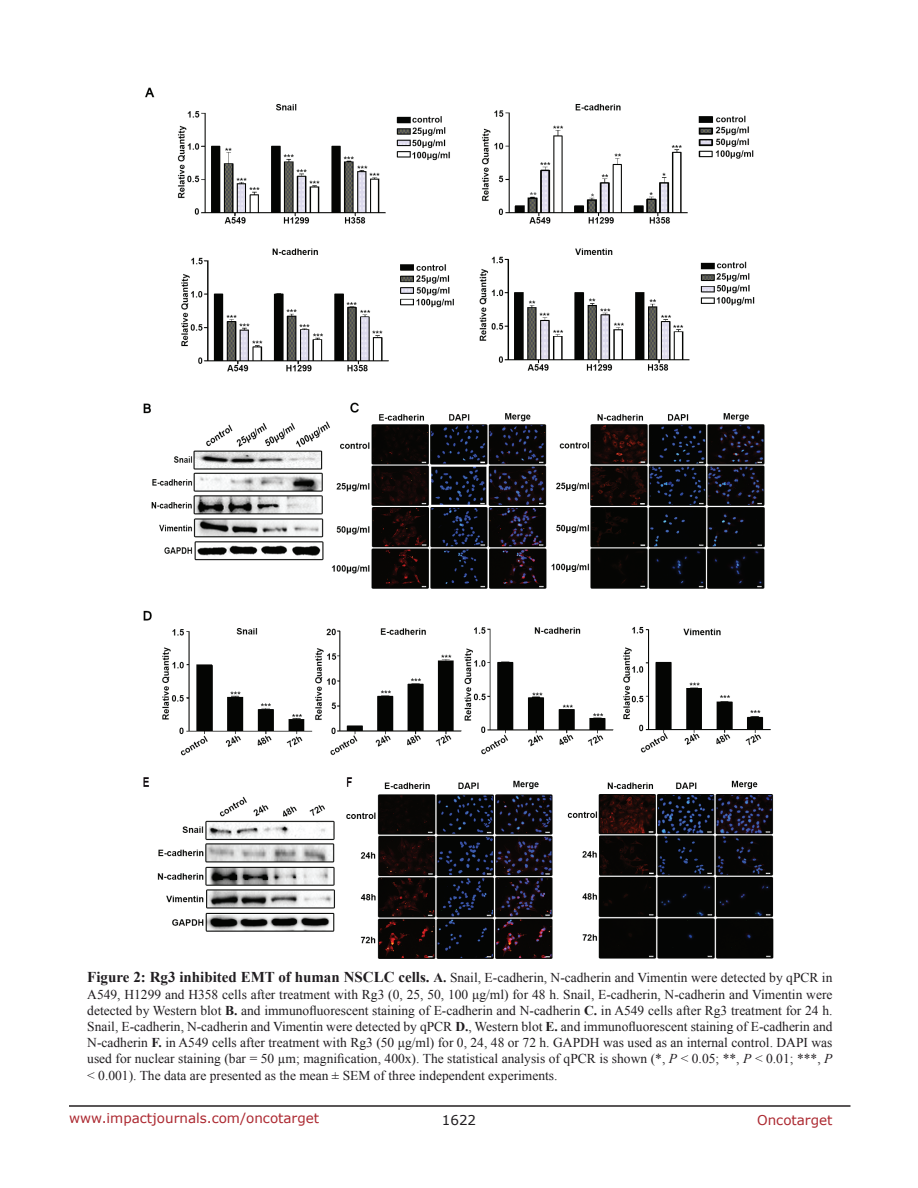
<style>
.page{position:relative;width:918px;height:1188px;background:#fff}
.page>*{position:absolute;margin:0;border:0;box-sizing:border-box;transform-origin:0 0}
.t1{font:700 15px "Times New Roman";color:#201d20}
.t2{font:13.5px/16.2px "Times New Roman";color:#201d20;text-align:justify}
.t3{font:13.5px "Verdana";color:#ac2830}
.t4{font:13.5px "Verdana";color:#201d20}
.s1{font-weight:700;font-size:15px}
.s2{font-weight:700}
.s3{font-style:italic}
</style>
<div class="page">
<hr style="left:69px;top:1105px;width:781px;height:2px;background:#231f20">
<img style="left:143px;top:87px;width:631px;height:872px">
<p class="t1" style="left:87px;top:967px;width:268px">Figure 2: Rg3 inhibited EMT of human NSCLC</p>
<p class="t2" style="left:87px;top:970px;width:747px;text-indent:311px"><span class="s1">cells.</span> <span class="s2">A.</span> Snail, E-cadherin, N-cadherin and Vimentin were detected by qPCR in A549, H1299 and H358 cells after treatment with Rg3 (0, 25, 50, 100 μg/ml) for 48 h. Snail, E-cadherin, N-cadherin and Vimentin were detected by Western blot <span class="s2">B.</span> and immunofluorescent staining of E-cadherin and N-cadherin <span class="s2">C.</span> in A549 cells after Rg3 treatment for 24 h.<br>Snail, E-cadherin, N-cadherin and Vimentin were detected by qPCR <span class="s2">D.</span>, Western blot <span class="s2">E.</span> and immunofluorescent staining of E-cadherin and N-cadherin <span class="s2">F.</span> in A549 cells after treatment with Rg3 (50 μg/ml) for 0, 24, 48 or 72 h. GAPDH was used as an internal control. DAPI was used for nuclear staining (bar = 50 µm; magnification, 400x). The statistical analysis of qPCR is shown (*, <span class="s3">P</span> &lt; 0.05; **, <span class="s3">P</span> &lt; 0.01; ***, <span class="s3">P </span>&lt; 0.001). The data are presented as the mean ± SEM of three independent experiments.</p>
<p class="t3" style="left:69px;top:1109px;width:252px">www.impactjournals.com/oncotarget</p>
<p class="t4" style="left:442px;top:1111px;width:36px">1622</p>
<p class="t3" style="left:757px;top:1111px;width:77px">Oncotarget</p>
</div>
